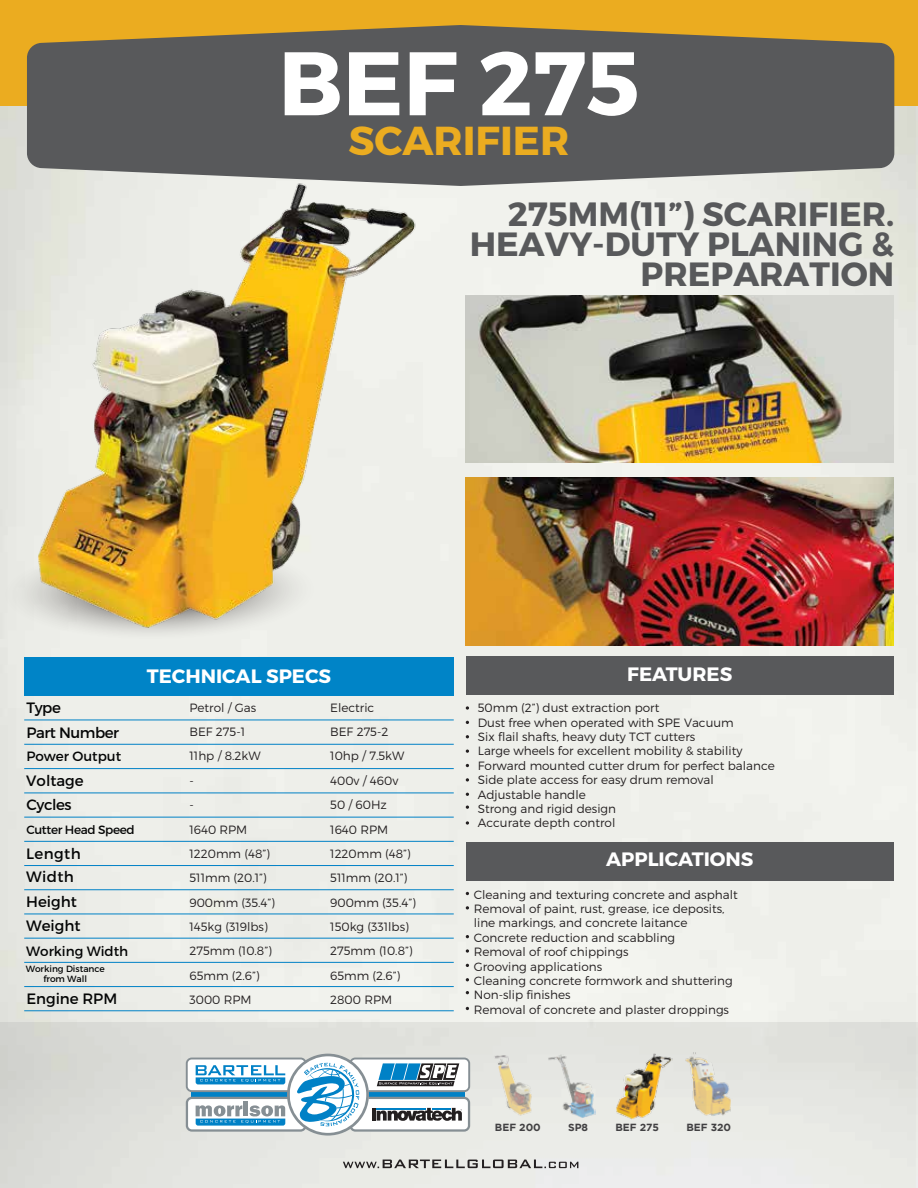
<style>
.page{position:relative;width:918px;height:1188px;background:#fff}
.page>*{position:absolute;margin:0;border:0;box-sizing:border-box;transform-origin:0 0}
.t1{font:700 90px "Montserrat";color:#fff}
.t2{font:700 40.35px "Montserrat";color:#ebac20}
.t3{font:700 33.6px/30px "Montserrat";color:#58595b;text-align:right}
.t4{font:700 19.35px "Montserrat";color:#fff}
.t5{font:15px/24.5px "Montserrat";letter-spacing:-.005em;color:#040505}
.t6{font:15px/24.5px "Montserrat";letter-spacing:-.03em;color:#040505}
.t7{font:13.5px "Montserrat";letter-spacing:-.005em;color:#040505}
.t8{font:300 12px/14.4px "Montserrat";color:#231f20}
.t9{font:12px "Montserrat";letter-spacing:-.03em;color:#040505}
.t10{font:700 10.35px "Gotham";color:#414042}
.t11{font:9px/10.8px "Montserrat";letter-spacing:-.005em;color:#040505;text-align:center}
</style>
<div class="page">
<img style="left:0;top:106px;width:918px;height:916px">
<div style="left:0;top:0;width:918px;height:106px;background:#ebac20"></div>
<div style="left:0;top:1022px;width:918px;height:166px;background:linear-gradient(to right,#ddded9,#eaebe8)"></div>
<svg style="left:343px;top:1160px;width:235px;height:8px;background:#a4a3a1"></svg>
<svg style="left:27px;top:25px;width:867px;height:161px;background:#65635c"></svg>
<div style="left:0;top:542px;width:23px;height:99px;background:#e7e8e3"></div>
<div style="left:24px;top:657px;width:430px;height:39px;background:#0084c7"></div>
<hr style="left:24px;top:720px;width:430px;height:1px;background:#0081c6">
<hr style="left:24px;top:744px;width:430px;height:1px;background:#0081c6">
<hr style="left:24px;top:768px;width:430px;height:1px;background:#0081c6">
<hr style="left:24px;top:793px;width:430px;height:1px;background:#0081c6">
<hr style="left:24px;top:817px;width:430px;height:1px;background:#0081c6">
<hr style="left:24px;top:841px;width:430px;height:1px;background:#0081c6">
<hr style="left:24px;top:865px;width:430px;height:1px;background:#0081c6">
<hr style="left:24px;top:889px;width:430px;height:1px;background:#0081c6">
<hr style="left:24px;top:914px;width:430px;height:1px;background:#0081c6">
<hr style="left:24px;top:938px;width:430px;height:1px;background:#0081c6">
<hr style="left:24px;top:962px;width:430px;height:1px;background:#0081c6">
<hr style="left:24px;top:986px;width:430px;height:1px;background:#0081c6">
<hr style="left:24px;top:1011px;width:430px;height:1px;background:#0081c6">
<div style="left:466px;top:656px;width:428px;height:39px;background:#58595b"></div>
<div style="left:466px;top:842px;width:428px;height:39px;background:#58595b"></div>
<svg style="left:466px;top:706px;width:3px;height:4px"></svg>
<svg style="left:466px;top:821px;width:3px;height:4px"></svg>
<svg style="left:466px;top:778px;width:3px;height:4px"></svg>
<svg style="left:466px;top:906px;width:3px;height:4px"></svg>
<svg style="left:466px;top:949px;width:3px;height:4px"></svg>
<img style="left:23px;top:176px;width:403px;height:467px">
<img style="left:466px;top:296px;width:428px;height:166px">
<img style="left:466px;top:477px;width:428px;height:169px">
<svg style="left:186px;top:1054px;width:284px;height:82px"></svg>
<img style="left:487px;top:1053px;width:46px;height:67px">
<img style="left:546px;top:1054px;width:50px;height:65px">
<img style="left:614px;top:1053px;width:58px;height:67px">
<img style="left:682px;top:1050px;width:50px;height:70px">
<h1 class="t1" style="left:278px;top:28px;width:363px">BEF 275</h1>
<h2 class="t2" style="left:349px;top:115px;width:222px">SCARIFIER</h2>
<h3 class="t3" style="left:470px;top:200px;width:426px">275MM(11”) SCARIFIER.<br>HEAVY-DUTY PLANING &amp;<br>PREPARATION</h3>
<h3 class="t4" style="left:147px;top:664px;width:186px">TECHNICAL SPECS</h3>
<h3 class="t4" style="left:627px;top:662px;width:107px">FEATURES</h3>
<p class="t6" style="left:26px;top:696px;width:94px">Type<br>Part Number</p>
<p class="t7" style="left:26px;top:748px;width:96px">Power Output</p>
<p class="t5" style="left:26px;top:768px;width:59px">Voltage<br>Cycles</p>
<p class="t9" style="left:26px;top:823px;width:110px">Cutter Head Speed</p>
<p class="t8" style="left:189px;top:696px;width:68px;line-height:24.2px">Petrol / Gas<br>BEF 275-1</p>
<p class="t8" style="left:189px;top:743px;width:73px;line-height:24.6px">11hp / 8.2kW -<br>-</p>
<p class="t8" style="left:189px;top:822px;width:59px">1640 RPM</p>
<p class="t8" style="left:330px;top:696px;width:60px;line-height:24.2px">Electric<br>BEF 275-2</p>
<p class="t8" style="left:330px;top:743px;width:76px;line-height:24.6px">10hp / 7.5kW<br>400v / 460v<br>50 / 60Hz</p>
<p class="t8" style="left:330px;top:822px;width:59px">1640 RPM</p>
<p class="t8" style="left:478px;top:701px;width:299px">50mm (2”) dust extraction port<br>Dust free when operated with SPE Vacuum<br>Six flail shafts, heavy duty TCT cutters<br>Large wheels for excellent mobility &amp; stability Forward mounted cutter drum for perfect balance Side plate access for easy drum removal Adjustable handle<br>Strong and rigid design<br>Accurate depth control</p>
<p class="t5" style="left:26px;top:841px;width:56px">Length</p>
<p class="t5" style="left:26px;top:865px;width:52px">Width<br>Height</p>
<p class="t5" style="left:26px;top:913px;width:56px">Weight</p>
<p class="t7" style="left:26px;top:943px;width:103px">Working Width</p>
<p class="t11" style="left:26px;top:963px;width:81px">Working Distance from Wall</p>
<p class="t5" style="left:26px;top:986px;width:92px">Engine RPM</p>
<p class="t8" style="left:189px;top:841px;width:82px;line-height:24.5px">1220mm (48”)<br>511mm (20.1”)</p>
<p class="t8" style="left:189px;top:915px;width:84px;line-height:24.2px">145kg (319lbs)<br>275mm (10.8”)<br>65mm (2.6”)<br>3000 RPM</p>
<p class="t8" style="left:189px;top:895px;width:87px">900mm (35.4”)</p>
<p class="t8" style="left:330px;top:841px;width:82px;line-height:24.5px">1220mm (48”)<br>511mm (20.1”)</p>
<p class="t8" style="left:330px;top:895px;width:87px">900mm (35.4”)</p>
<p class="t8" style="left:330px;top:920px;width:80px">150kg (331lbs)</p>
<p class="t8" style="left:330px;top:939px;width:84px;line-height:24.2px">275mm (10.8”)<br>65mm (2.6”)</p>
<p class="t8" style="left:330px;top:992px;width:63px">2800 RPM</p>
<h3 class="t4" style="left:606px;top:848px;width:149px">APPLICATIONS</h3>
<p class="t8" style="left:474px;top:887px;width:265px">Cleaning and texturing concrete and asphalt Removal of paint, rust, grease, ice deposits, line markings, and concrete laitance Concrete reduction and scabbling<br>Removal of roof chippings<br>Grooving applications<br>Cleaning concrete formwork and shuttering Non-slip finishes<br>Removal of concrete and plaster droppings</p>
<p class="t10" style="left:495px;top:1121px;width:47px">BEF 200</p>
<p class="t10" style="left:568px;top:1121px;width:22px">SP8</p>
<p class="t10" style="left:615px;top:1121px;width:45px">BEF 275</p>
<p class="t10" style="left:686px;top:1121px;width:46px">BEF 320</p>
</div>
